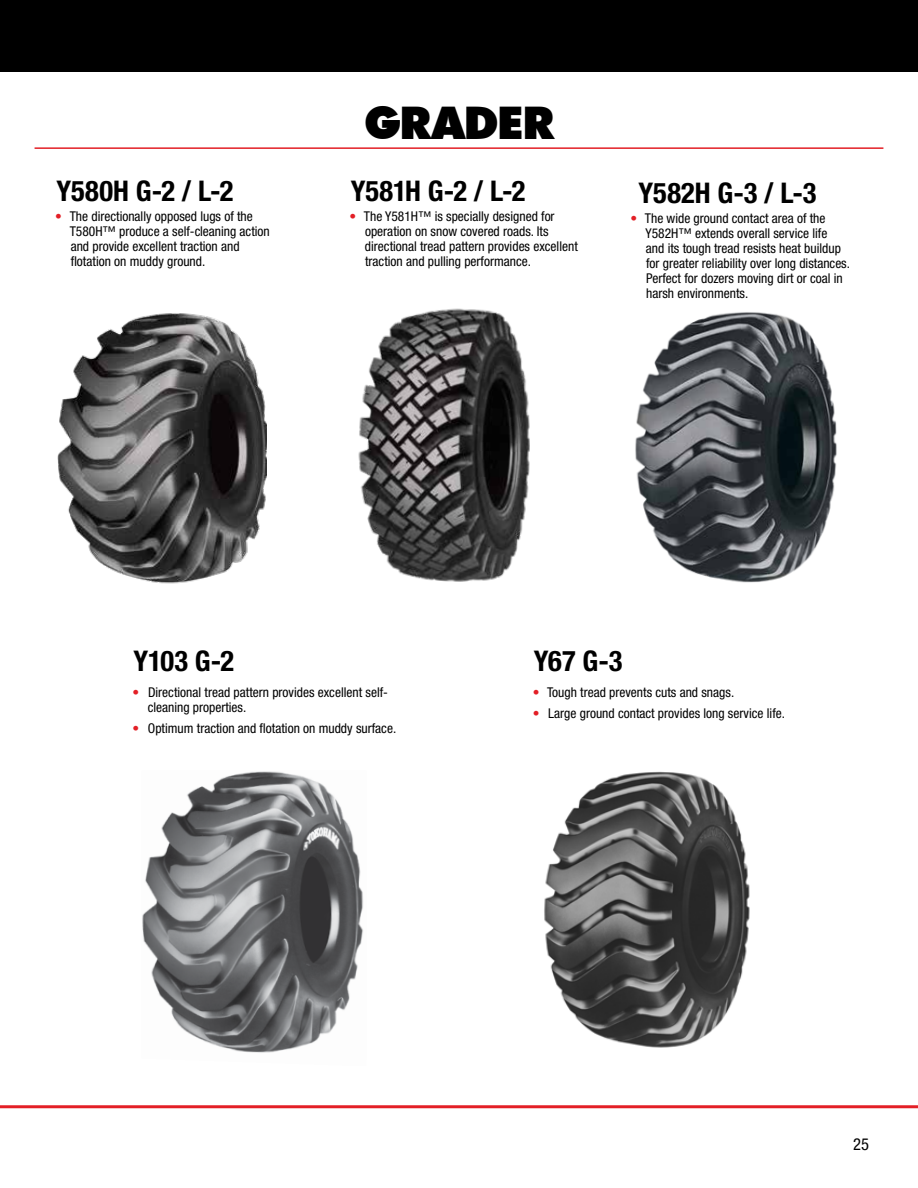
<style>
.page{position:relative;width:918px;height:1188px;background:#fff}
.page>*{position:absolute;margin:0;border:0;box-sizing:border-box;transform-origin:0 0}
.t1{font:900 45px "Futura BT";letter-spacing:-.035em;color:#000}
.t2{font:700 condensed 28.5px "Helvetica Neue LT Std";color:#000}
.t3{font:condensed 16.5px "Helvetica Neue LT Std";color:#000}
.t4{font:condensed 13.5px/15px "Helvetica Neue LT Std";color:#000}
.s1{color:#e31f26}
</style>
<div class="page">
<div style="left:0;top:0;width:918px;height:72px;background:#000"></div>
<hr style="left:0;top:1105px;width:918px;height:3px;background:#e31f26">
<img style="left:544px;top:771px;width:206px;height:277px">
<hr style="left:35px;top:147px;width:848px;height:2px;background:#e31f26">
<img style="left:142px;top:771px;width:221px;height:282px">
<img style="left:358px;top:308px;width:172px;height:274px">
<img style="left:58px;top:313px;width:209px;height:271px">
<img style="left:635px;top:312px;width:202px;height:271px">
<h2 class="t2" style="left:56px;top:174px;width:179px">Y580H G-2 / L-2</h2>
<p class="t4" style="left:70px;top:209px;width:202px;text-indent:-14px"><span class="s1">•</span> The directionally opposed lugs of the T580H™ produce a self-cleaning action and provide excellent traction and flotation on muddy ground.</p>
<h1 class="t1" style="left:364px;top:95px;width:192px">GRADER</h1>
<h2 class="t2" style="left:351px;top:174px;width:176px">Y581H G-2 / L-2</h2>
<p class="t4" style="left:365px;top:209px;width:214px;text-indent:-15px"><span class="s1">•</span> The Y581H™ is specially designed for operation on snow covered roads. Its directional tread pattern provides excellent traction and pulling performance.</p>
<h2 class="t2" style="left:638px;top:176px;width:180px">Y582H G-3 / L-3</h2>
<p class="t4" style="left:646px;top:211px;width:206px;text-indent:-15px"><span class="s1">•</span> The wide ground contact area of the Y582H™ extends overall service life<br>and its tough tread resists heat buildup for greater reliability over long distances.<br>Perfect for dozers moving dirt or coal in harsh environments.</p>
<h2 class="t2" style="left:134px;top:643px;width:102px">Y103 G-2</h2>
<p class="t4" style="left:148px;top:684px;width:242px;text-indent:-15px"><span class="s1">•</span> Directional tread pattern provides excellent self&shy;cleaning properties.</p>
<p class="t4" style="left:133px;top:721px;width:265px"><span class="s1">•</span> Optimum traction and flotation on muddy surface.</p>
<h2 class="t2" style="left:534px;top:643px;width:90px">Y67 G-3</h2>
<p class="t4" style="left:533px;top:684px;width:203px"><span class="s1">•</span> Tough tread prevents cuts and snags.</p>
<p class="t4" style="left:533px;top:706px;width:254px"><span class="s1">•</span> Large ground contact provides long service life.</p>
<p class="t3" style="left:853px;top:1134px;width:17px">25</p>
</div>
